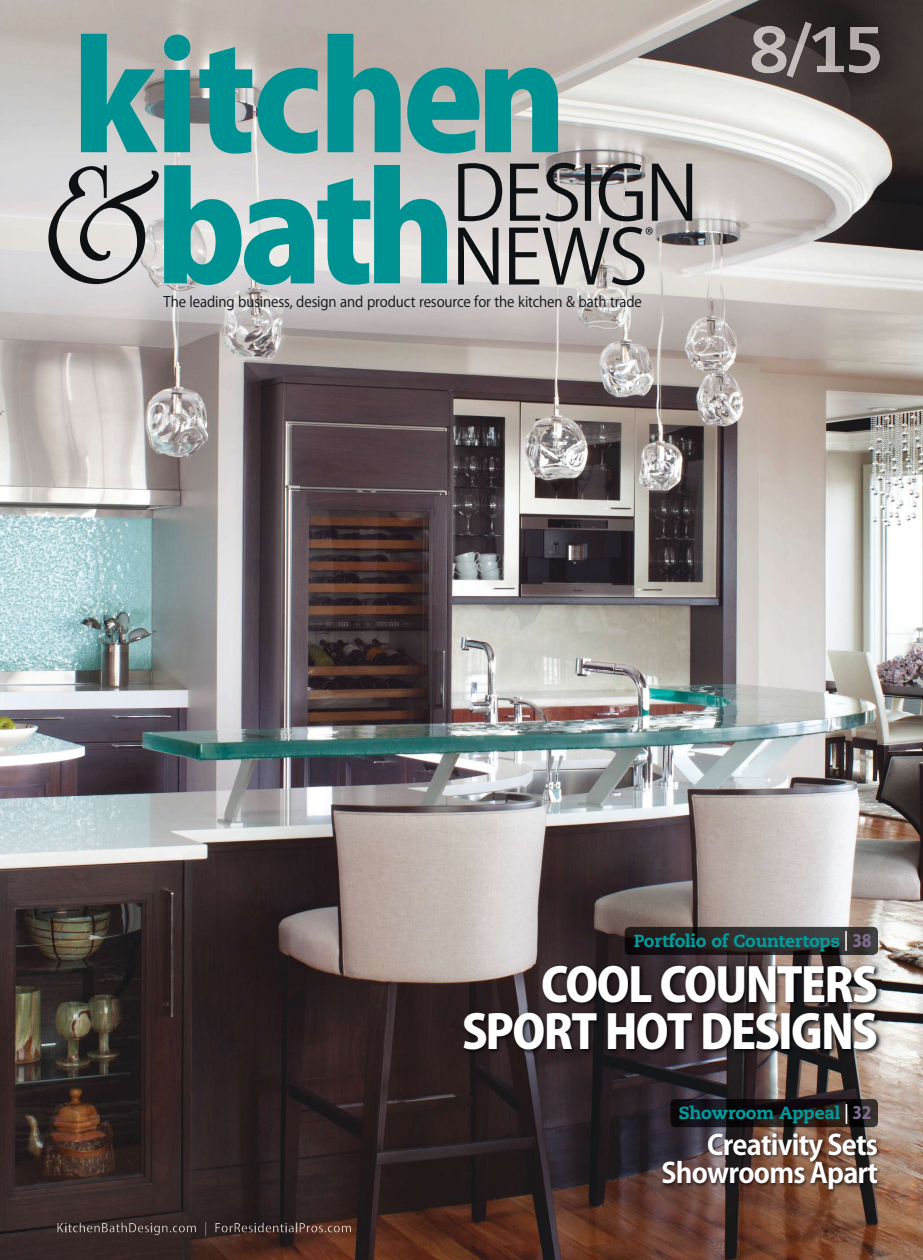
<style>
.page{position:relative;width:923px;height:1260px;background:#fff}
.page>*{position:absolute;margin:0;border:0;box-sizing:border-box;transform-origin:0 0}
.t1{font:800 46.25px/47.5px "Koz Go Pro";letter-spacing:-.04em;color:#fff;text-align:right}
.t2{font:700 27.5px/28.8px "Koz Go Pro";letter-spacing:-.03em;color:#fff;text-align:right}
.t3{font:800 17.5px "Caecilia LT Std";letter-spacing:-.01em;color:#009e9f}
.t4{font:14.38px "Koz Go Pro";letter-spacing:-.01em;color:#0e1114;scale:.95 1}
.s1{font-family:"Koz Go Pro";font-weight:500;color:#fff}
.s2{font-family:"Koz Go Pro";font-size:16.88px;color:#7f6d8e}
</style>
<div class="page">
<img style="left:0;top:0;width:922px;height:1260px">
<svg style="left:57px;top:1222px;width:139px;height:13px;background:#4e4241"></svg>
<svg style="left:205px;top:1222px;width:1px;height:14px"></svg>
<svg style="left:215px;top:1222px;width:136px;height:11px"></svg>
<img style="left:751px;top:26px;width:35px;height:47px">
<img style="left:786px;top:22px;width:26px;height:56px">
<img style="left:811px;top:27px;width:33px;height:45px">
<img style="left:848px;top:27px;width:31px;height:46px">
<img style="left:462px;top:964px;width:420px;height:91px">
<img style="left:670px;top:1099px;width:208px;height:28px;border-radius:5px">
<img style="left:624px;top:927px;width:254px;height:28px;border-radius:5px">
<img style="left:661px;top:1131px;width:220px;height:63px">
<svg style="left:485px;top:68px;width:73px;height:84px;background:#329d9c"></svg>
<svg style="left:407px;top:68px;width:72px;height:85px;background:#3b9d9c"></svg>
<svg style="left:327px;top:34px;width:73px;height:118px;background:#459e9c"></svg>
<svg style="left:199px;top:47px;width:119px;height:107px;background:#5ea5a3"></svg>
<svg style="left:164px;top:35px;width:26px;height:117px;background:#199796"></svg>
<svg style="left:81px;top:34px;width:77px;height:118px;background:#4c9f9e"></svg>
<svg style="left:48px;top:165px;width:399px;height:120px;background:#77b0b0"></svg>
<svg style="left:458px;top:163px;width:234px;height:122px;background:#979493"></svg>
<p class="t4" style="left:163px;top:295px;width:505px">The leading business, design and product resource for the kitchen &amp; bath trade</p>
<p class="t3" style="left:633px;top:931px;width:239px">Portfolio of Countertops <span class="s1">|</span> <span class="s2">38</span></p>
<p class="t1" style="left:462px;top:962px;width:417px">COOL COUNTERS<br>SPORT HOT DESIGNS</p>
<p class="t3" style="left:678px;top:1103px;width:194px">Showroom Appeal <span class="s1">|</span> <span class="s2">32</span></p>
<p class="t2" style="left:661px;top:1132px;width:218px">Creativity Sets<br>Showrooms Apart</p>
</div>
